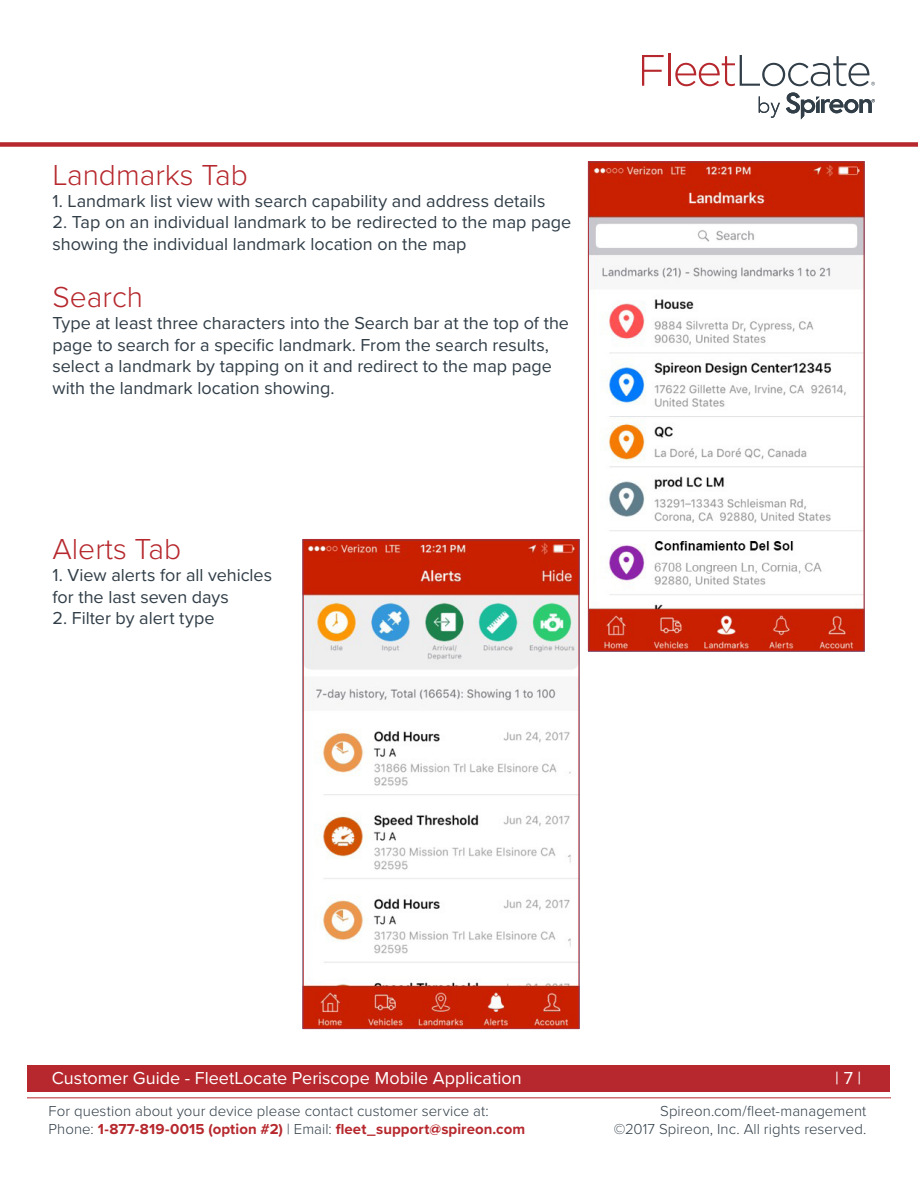
<style>
.page{position:relative;width:918px;height:1188px;background:#fff}
.page>*{position:absolute;margin:0;border:0;box-sizing:border-box;transform-origin:0 0}
.t1{font:300 30px "Proxima Nova";color:#b6282d}
.t2{font:18px/21.6px "Proxima Nova";color:#313e48}
.t3{font:18px "Proxima Nova";color:#fff}
.t4{font:300 15px "Proxima Nova";letter-spacing:.005em;color:#313e48}
.t5{font:700 15px "Proxima Nova";letter-spacing:.005em;color:#b6282d}
.s1{font-weight:300;color:#313e48}
</style>
<div class="page">
<svg style="left:759px;top:97px;width:21px;height:21px"></svg>
<svg style="left:786px;top:92px;width:89px;height:27px"></svg>
<svg style="left:642px;top:55px;width:22px;height:31px"></svg>
<hr style="left:668px;top:54px;width:3px;height:32px;background:#b6282d">
<svg style="left:675px;top:55px;width:200px;height:31px"></svg>
<div style="left:0;top:142px;width:918px;height:5px;background:#b6282d"></div>
<hr style="left:27px;top:1098px;width:864px;height:1px;background:#b6282d">
<div style="left:28px;top:1065px;width:862px;height:27px;background:#b6282d"></div>
<img style="left:590px;top:163px;width:272px;height:486px">
<div style="left:588px;top:161px;width:276px;height:490px;border:1px solid #b6282d"></div>
<img style="left:305px;top:541px;width:272px;height:486px">
<div style="left:303px;top:539px;width:276px;height:490px;border:1px solid #b6282d"></div>
<p class="t1" style="left:52px;top:153px;width:197px">Landmarks Tab</p>
<p class="t2" style="left:52px;top:189px;width:494px">1. Landmark list view with search capability and address details</p>
<p class="t2" style="left:52px;top:211px;width:520px">2. Tap on an individual landmark to be redirected to the map page showing the individual landmark location on the map</p>
<p class="t1" style="left:52px;top:275px;width:92px">Search</p>
<p class="t2" style="left:52px;top:311px;width:518px">Type at least three characters into the Search bar at the top of the page to search for a specific landmark. From the search results, select a landmark by tapping on it and redirect to the map page with the landmark location showing.</p>
<p class="t1" style="left:52px;top:527px;width:130px">Alerts Tab</p>
<p class="t2" style="left:52px;top:563px;width:221px">1. View alerts for all vehicles for the last seven days</p>
<p class="t2" style="left:52px;top:607px;width:164px">2. Filter by alert type</p>
<p class="t3" style="left:52px;top:1065px;width:471px">Customer Guide - FleetLocate Periscope Mobile Application</p>
<p class="t3" style="left:835px;top:1065px;width:28px">| 7 |</p>
<p class="t4" style="left:49px;top:1100px;width:442px">For question about your device please contact customer service at:</p>
<p class="t4" style="left:660px;top:1100px;width:208px">Spireon.com/fleet-management</p>
<p class="t5" style="left:49px;top:1118px;width:478px"><span class="s1">Phone:</span> 1-877-819-0015 (option #2) <span class="s1">| Email:</span> fleet_support@spireon.com</p>
<p class="t4" style="left:614px;top:1118px;width:254px">©2017 Spireon, Inc. All rights reserved.</p>
</div>
